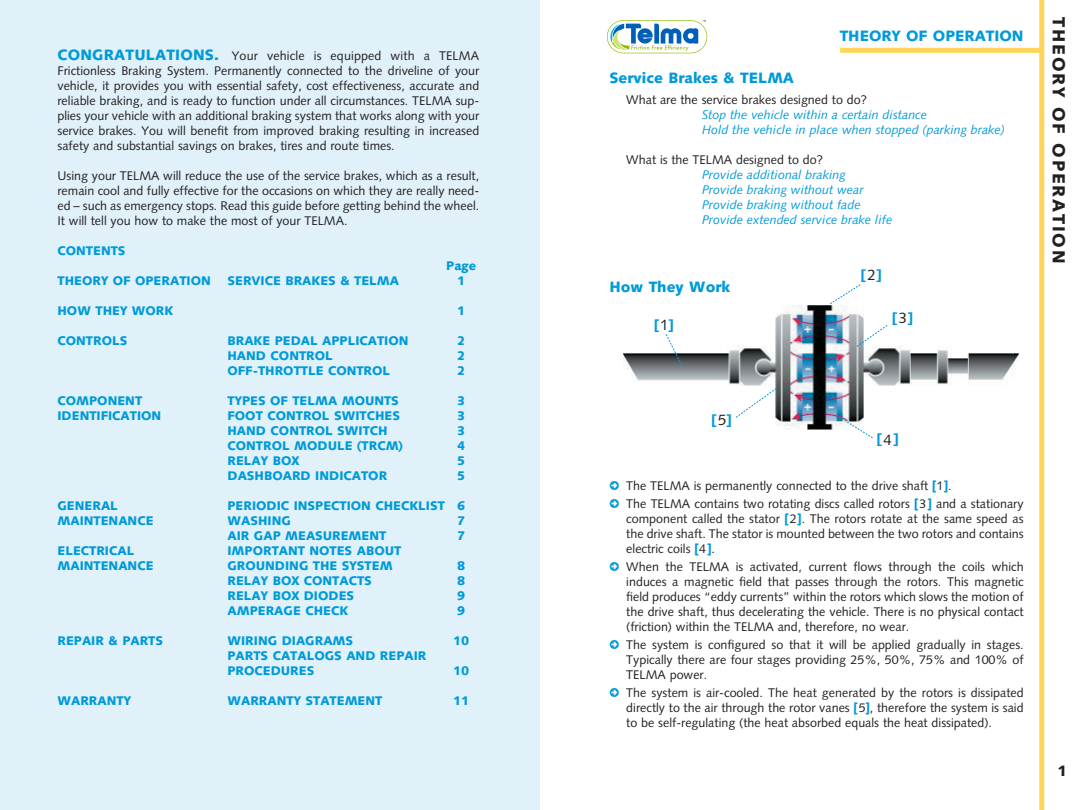
<style>
.page{position:relative;width:1080px;height:810px;background:#fff}
.page>*{position:absolute;margin:0;border:0;box-sizing:border-box;transform-origin:0 0}
.t1{font:900 17.5px "Syntax";letter-spacing:.1em;color:#231f20}
.t2{font:900 15px "Syntax";color:#009ad9}
.t3{font:900 15px "Syntax";color:#231f20}
.t4{font:12.5px/15px "Syntax";color:#231f20;text-align:justify}
.t5{font:900 12.5px/15px "Syntax";color:#009ad9}
.t6{font:italic 12.5px "Syntax";color:#009ad9}
.s1{font-weight:900;font-size:15px;color:#009ad9}
.s2{font-weight:400;color:#231f20}
.s3{font-family:"Mini Pics Directional RA";font-size:11.25px;color:#009ad9}
.s4{font-weight:900;color:#009ad9}
</style>
<div class="page">
<div style="left:0;top:0;width:540px;height:810px;background:#e0f1f9"></div>
<img style="left:623px;top:306px;width:395px;height:124px">
<svg style="left:665px;top:334px;width:17px;height:31px"></svg>
<svg style="left:830px;top:284px;width:31px;height:20px"></svg>
<svg style="left:856px;top:325px;width:32px;height:22px"></svg>
<svg style="left:836px;top:415px;width:37px;height:24px"></svg>
<svg style="left:735px;top:388px;width:42px;height:30px"></svg>
<div style="left:1039px;top:0;width:5px;height:810px;background:#fed559"></div>
<svg style="left:607px;top:20px;width:100px;height:33px"></svg>
<div style="left:840px;top:48px;width:202px;height:5px;background:#fed559"></div>
<p class="t4" style="left:57px;top:48px;width:423px"><span class="s1">CONGRATULATIONS.</span> Your vehicle is equipped with a TELMA Frictionless Braking System. Permanently connected to the driveline of your vehicle, it provides you with essential safety, cost effectiveness, accurate and reliable braking, and is ready to function under all circumstances. TELMA sup&shy;plies your vehicle with an additional braking system that works along with your service brakes. You will benefit from improved braking resulting in increased safety and substantial savings on brakes, tires and route times.</p>
<p class="t4" style="left:57px;top:168px;width:423px">Using your TELMA will reduce the use of the service brakes, which as a result, remain cool and fully effective for the occasions on which they are really need&shy;ed – such as emergency stops. Read this guide before getting behind the wheel.<br>It will tell you how to make the most of your TELMA.</p>
<p class="t5" style="left:57px;top:243px;width:70px">CONTENTS</p>
<p class="t5" style="left:446px;top:258px;width:31px">Page</p>
<p class="t5" style="left:57px;top:273px;width:155px">THEORY OF OPERATION</p>
<p class="t5" style="left:227px;top:273px;width:173px">SERVICE BRAKES &amp; TELMA</p>
<p class="t5" style="left:457px;top:273px;width:10px">1</p>
<p class="t5" style="left:57px;top:303px;width:117px">HOW THEY WORK</p>
<p class="t5" style="left:457px;top:303px;width:10px">1</p>
<p class="t5" style="left:57px;top:333px;width:71px">CONTROLS</p>
<p class="t5" style="left:227px;top:333px;width:183px">BRAKE PEDAL APPLICATION</p>
<p class="t5" style="left:457px;top:333px;width:10px">2</p>
<p class="t5" style="left:227px;top:348px;width:107px">HAND CONTROL</p>
<p class="t5" style="left:457px;top:348px;width:10px">2</p>
<p class="t5" style="left:227px;top:363px;width:164px">OFF-THROTTLE CONTROL</p>
<p class="t5" style="left:457px;top:363px;width:10px">2</p>
<p class="t5" style="left:57px;top:393px;width:86px">COMPONENT</p>
<p class="t5" style="left:227px;top:393px;width:173px">TYPES OF TELMA MOUNTS</p>
<p class="t5" style="left:457px;top:393px;width:10px">3</p>
<p class="t5" style="left:57px;top:408px;width:105px">IDENTIFICATION</p>
<p class="t5" style="left:227px;top:408px;width:174px">FOOT CONTROL SWITCHES</p>
<p class="t5" style="left:457px;top:408px;width:10px">3</p>
<p class="t5" style="left:227px;top:423px;width:162px">HAND CONTROL SWITCH</p>
<p class="t5" style="left:457px;top:423px;width:10px">3</p>
<p class="t5" style="left:227px;top:438px;width:177px">CONTROL MODULE (TRCM)</p>
<p class="t5" style="left:457px;top:438px;width:10px">4</p>
<p class="t5" style="left:227px;top:453px;width:73px">RELAY BOX</p>
<p class="t5" style="left:457px;top:453px;width:10px">5</p>
<p class="t5" style="left:227px;top:468px;width:161px">DASHBOARD INDICATOR</p>
<p class="t5" style="left:457px;top:468px;width:10px">5</p>
<p class="t5" style="left:57px;top:498px;width:62px">GENERAL</p>
<p class="t5" style="left:227px;top:498px;width:239px">PERIODIC INSPECTION CHECKLIST 6</p>
<p class="t5" style="left:57px;top:513px;width:98px">MAINTENANCE</p>
<p class="t5" style="left:227px;top:513px;width:65px">WASHING</p>
<p class="t5" style="left:457px;top:513px;width:10px">7</p>
<p class="t5" style="left:227px;top:528px;width:160px">AIR GAP MEASUREMENT</p>
<p class="t5" style="left:457px;top:528px;width:10px">7</p>
<p class="t5" style="left:57px;top:543px;width:78px">ELECTRICAL</p>
<p class="t5" style="left:227px;top:543px;width:175px">IMPORTANT NOTES ABOUT</p>
<p class="t5" style="left:57px;top:558px;width:98px">MAINTENANCE</p>
<p class="t5" style="left:227px;top:558px;width:167px">GROUNDING THE SYSTEM</p>
<p class="t5" style="left:457px;top:558px;width:10px">8</p>
<p class="t5" style="left:227px;top:573px;width:146px">RELAY BOX CONTACTS</p>
<p class="t5" style="left:457px;top:573px;width:10px">8</p>
<p class="t5" style="left:227px;top:588px;width:128px">RELAY BOX DIODES</p>
<p class="t5" style="left:457px;top:588px;width:10px">9</p>
<p class="t5" style="left:227px;top:603px;width:122px">AMPERAGE CHECK</p>
<p class="t5" style="left:457px;top:603px;width:10px">9</p>
<p class="t5" style="left:57px;top:633px;width:107px">REPAIR &amp; PARTS</p>
<p class="t5" style="left:227px;top:633px;width:127px">WIRING DIAGRAMS</p>
<p class="t5" style="left:453px;top:633px;width:18px">10</p>
<p class="t5" style="left:227px;top:648px;width:200px">PARTS CATALOGS AND REPAIR<br>PROCEDURES</p>
<p class="t5" style="left:453px;top:663px;width:18px">10</p>
<p class="t5" style="left:57px;top:693px;width:75px">WARRANTY</p>
<p class="t5" style="left:227px;top:693px;width:156px">WARRANTY STATEMENT</p>
<p class="t5" style="left:453px;top:693px;width:18px">11</p>
<p class="t2" style="left:840px;top:27px;width:185px">THEORY OF OPERATION</p>
<p class="t2" style="left:609px;top:69px;width:186px">Service Brakes &amp; TELMA</p>
<p class="t4" style="left:626px;top:93px;width:242px">What are the service brakes designed to do?</p>
<p class="t6" style="left:702px;top:108px;width:227px">Stop the vehicle within a certain distance</p>
<p class="t6" style="left:702px;top:123px;width:304px">Hold the vehicle in place when stopped (parking brake)</p>
<p class="t4" style="left:626px;top:153px;width:198px">What is the TELMA designed to do?</p>
<p class="t6" style="left:702px;top:168px;width:145px">Provide additional braking</p>
<p class="t6" style="left:702px;top:183px;width:163px">Provide braking without wear</p>
<p class="t6" style="left:702px;top:198px;width:160px">Provide braking without fade</p>
<p class="t6" style="left:702px;top:213px;width:192px">Provide extended service brake life</p>
<p class="t2" style="left:609px;top:278px;width:122px">How They Work</p>
<p class="t2" style="left:654px;top:316px;width:22px">[<span class="s2">1</span>]</p>
<p class="t2" style="left:860px;top:266px;width:23px">[<span class="s2">2</span>]</p>
<p class="t2" style="left:892px;top:309px;width:23px">[<span class="s2">3</span>]</p>
<p class="t1" style="left:1069px;top:17px;width:248px;rotate:90deg">THEORY OF OPERATION</p>
<p class="t2" style="left:711px;top:411px;width:22px">[<span class="s2">5</span>]</p>
<p class="t2" style="left:877px;top:430px;width:24px">[<span class="s2">4</span>]</p>
<p class="t4" style="left:609px;top:478px;width:344px"><span class="s3">2</span> The TELMA is permanently connected to the drive shaft <span class="s4">[</span>1<span class="s4">]</span>.</p>
<p class="t4" style="left:626px;top:496px;width:399px;text-indent:-17px"><span class="s3">2</span> The TELMA contains two rotating discs called rotors <span class="s4">[</span>3<span class="s4">]</span> and a stationary component called the stator <span class="s4">[</span>2<span class="s4">]</span>. The rotors rotate at the same speed as the drive shaft. The stator is mounted between the two rotors and contains electric coils <span class="s4">[</span>4<span class="s4">]</span>.</p>
<p class="t4" style="left:626px;top:559px;width:399px;text-indent:-17px"><span class="s3">2</span> When the TELMA is activated, current flows through the coils which induces a magnetic field that passes through the rotors. This magnetic field produces “eddy currents” within the rotors which slows the motion of the drive shaft, thus decelerating the vehicle. There is no physical contact (friction) within the TELMA and, therefore, no wear.</p>
<p class="t4" style="left:626px;top:637px;width:399px;text-indent:-17px"><span class="s3">2</span> The system is configured so that it will be applied gradually in stages.<br>Typically there are four stages providing 25%, 50%, 75% and 100% of TELMA power.</p>
<p class="t4" style="left:626px;top:685px;width:399px;text-indent:-17px"><span class="s3">2</span> The system is air-cooled. The heat generated by the rotors is dissipated directly to the air through the rotor vanes <span class="s4">[</span>5<span class="s4">]</span>, therefore the system is said to be self-regulating (the heat absorbed equals the heat dissipated).</p>
<p class="t3" style="left:1058px;top:762px;width:11px">1</p>
</div>
